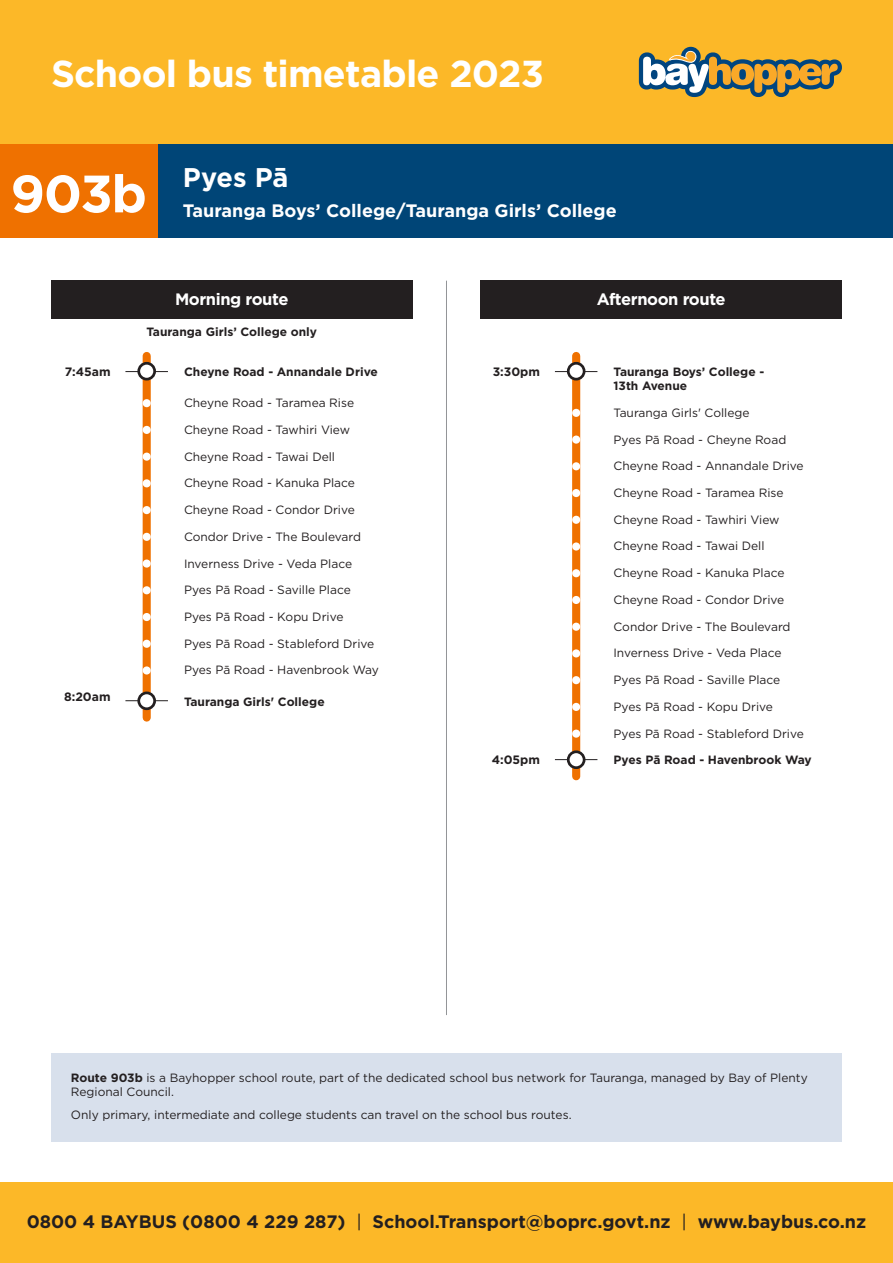
<style>
.page{position:relative;width:893px;height:1263px;background:#fff}
.page>*{position:absolute;margin:0;border:0;box-sizing:border-box;transform-origin:0 0}
.t1{font:700 52.5px "Gotham";color:#fff}
.t2{font:700 37.5px "Gotham";letter-spacing:-.02em;color:#fff}
.t3{font:700 27px "Gotham";letter-spacing:-.005em;color:#fff}
.t4{font:700 18px "Gotham";color:#231f20}
.t5{font:700 18px "Gotham";color:#fff}
.t6{font:700 16.5px "Gotham";letter-spacing:-.025em;color:#fff}
.t7{font:700 12.15px "Gotham";color:#231f20}
.t8{font:12px/14.4px "Gotham";color:#231f20}
.t9{font:700 12px/14.4px "Gotham";color:#231f20}
.s1{font-weight:700}
.s2{font-weight:400}
</style>
<div class="page">
<hr style="left:125px;top:700px;width:43px;height:1px;background:#231f20">
<hr style="left:555px;top:759px;width:42px;height:1px;background:#231f20">
<hr style="left:125px;top:371px;width:43px;height:1px;background:#231f20">
<div style="left:0;top:0;width:893px;height:145px;background:#fcb828"></div>
<div style="left:0;top:1182px;width:893px;height:81px;background:#fcb828"></div>
<div style="left:0;top:145px;width:893px;height:93px;background:#004577"></div>
<div style="left:0;top:145px;width:157px;height:93px;background:#ef7100"></div>
<svg style="left:639px;top:47px;width:203px;height:50px"></svg>
<div style="left:143px;top:356px;width:8px;height:362px;background:#ef7100"></div>
<div style="left:139px;top:363px;width:16px;height:16px;background:#fff;border-radius:50%"></div>
<div style="left:137px;top:362px;width:19px;height:18px;border:3px solid #231f20;border-radius:50%"></div>
<div style="left:143px;top:399px;width:8px;height:8px;background:#fff;border-radius:50%"></div>
<div style="left:143px;top:426px;width:8px;height:8px;background:#fff;border-radius:50%"></div>
<div style="left:143px;top:453px;width:8px;height:8px;background:#fff;border-radius:50%"></div>
<div style="left:143px;top:479px;width:8px;height:8px;background:#fff;border-radius:50%"></div>
<div style="left:143px;top:506px;width:8px;height:8px;background:#fff;border-radius:50%"></div>
<div style="left:143px;top:533px;width:8px;height:8px;background:#fff;border-radius:50%"></div>
<div style="left:143px;top:559px;width:8px;height:9px;background:#fff;border-radius:50%"></div>
<div style="left:143px;top:586px;width:8px;height:8px;background:#fff;border-radius:50%"></div>
<div style="left:143px;top:613px;width:8px;height:8px;background:#fff;border-radius:50%"></div>
<div style="left:143px;top:640px;width:8px;height:8px;background:#fff;border-radius:50%"></div>
<div style="left:143px;top:666px;width:8px;height:8px;background:#fff;border-radius:50%"></div>
<div style="left:139px;top:693px;width:16px;height:16px;background:#fff;border-radius:50%"></div>
<div style="left:137px;top:691px;width:19px;height:19px;border:3px solid #231f20;border-radius:50%"></div>
<hr style="left:446px;top:281px;width:1px;height:734px;background:#939598">
<div style="left:51px;top:281px;width:361px;height:38px;background:#231f20"></div>
<div style="left:480px;top:281px;width:362px;height:38px;background:#231f20"></div>
<hr style="left:555px;top:371px;width:42px;height:1px;background:#231f20">
<div style="left:572px;top:356px;width:8px;height:420px;background:#ef7100"></div>
<div style="left:568px;top:363px;width:16px;height:16px;background:#fff;border-radius:50%"></div>
<div style="left:567px;top:362px;width:18px;height:18px;border:3px solid #231f20;border-radius:50%"></div>
<div style="left:572px;top:409px;width:8px;height:8px;background:#fff;border-radius:50%"></div>
<div style="left:572px;top:435px;width:8px;height:9px;background:#fff;border-radius:50%"></div>
<div style="left:572px;top:462px;width:8px;height:8px;background:#fff;border-radius:50%"></div>
<div style="left:572px;top:489px;width:8px;height:8px;background:#fff;border-radius:50%"></div>
<div style="left:572px;top:516px;width:8px;height:8px;background:#fff;border-radius:50%"></div>
<div style="left:572px;top:542px;width:8px;height:9px;background:#fff;border-radius:50%"></div>
<div style="left:572px;top:569px;width:8px;height:8px;background:#fff;border-radius:50%"></div>
<div style="left:572px;top:596px;width:8px;height:8px;background:#fff;border-radius:50%"></div>
<div style="left:572px;top:623px;width:8px;height:8px;background:#fff;border-radius:50%"></div>
<div style="left:572px;top:649px;width:8px;height:8px;background:#fff;border-radius:50%"></div>
<div style="left:572px;top:676px;width:8px;height:8px;background:#fff;border-radius:50%"></div>
<div style="left:572px;top:703px;width:8px;height:8px;background:#fff;border-radius:50%"></div>
<div style="left:572px;top:729px;width:8px;height:9px;background:#fff;border-radius:50%"></div>
<div style="left:568px;top:752px;width:16px;height:16px;background:#fff;border-radius:50%"></div>
<div style="left:567px;top:750px;width:18px;height:19px;border:3px solid #231f20;border-radius:50%"></div>
<div style="left:51px;top:1053px;width:791px;height:88px;background:#d8e0ec"></div>
<p class="t2" style="left:51px;top:49px;width:495px">School bus timetable 2023</p>
<p class="t1" style="left:10px;top:159px;width:138px">903b</p>
<p class="t3" style="left:183px;top:160px;width:107px">Pyes Pā</p>
<p class="t5" style="left:183px;top:199px;width:435px">Tauranga Boys’ College/Tauranga Girls’ College</p>
<p class="t6" style="left:175px;top:288px;width:115px">Morning route</p>
<p class="t6" style="left:597px;top:288px;width:130px">Afternoon route</p>
<p class="t9" style="left:146px;top:324px;width:172px">Tauranga Girls’ College only</p>
<p class="t7" style="left:65px;top:364px;width:47px">7:45am</p>
<p class="t9" style="left:184px;top:364px;width:195px">Cheyne Road - Annandale Drive</p>
<p class="t8" style="left:184px;top:395px;width:172px">Cheyne Road - Taramea Rise</p>
<p class="t8" style="left:184px;top:422px;width:168px">Cheyne Road - Tawhiri View</p>
<p class="t8" style="left:184px;top:449px;width:153px">Cheyne Road - Tawai Dell</p>
<p class="t8" style="left:184px;top:476px;width:172px">Cheyne Road - Kanuka Place</p>
<p class="t8" style="left:184px;top:502px;width:172px">Cheyne Road - Condor Drive</p>
<p class="t8" style="left:184px;top:529px;width:179px">Condor Drive - The Boulevard</p>
<p class="t8" style="left:184px;top:556px;width:170px">Inverness Drive - Veda Place</p>
<p class="t8" style="left:184px;top:583px;width:168px">Pyes Pā Road - Saville Place</p>
<p class="t8" style="left:184px;top:609px;width:161px">Pyes Pā Road - Kopu Drive</p>
<p class="t8" style="left:184px;top:636px;width:192px">Pyes Pā Road - Stableford Drive</p>
<p class="t8" style="left:184px;top:663px;width:197px">Pyes Pā Road - Havenbrook Way</p>
<p class="t7" style="left:64px;top:689px;width:48px">8:20am</p>
<p class="t9" style="left:184px;top:694px;width:142px">Tauranga Girls' College</p>
<p class="t7" style="left:493px;top:364px;width:49px">3:30pm</p>
<p class="t9" style="left:613px;top:364px;width:152px">Tauranga Boys’ College -<br>13th Avenue</p>
<p class="t8" style="left:613px;top:405px;width:138px">Tauranga Girls' College</p>
<p class="t8" style="left:613px;top:432px;width:174px">Pyes Pā Road - Cheyne Road</p>
<p class="t8" style="left:613px;top:459px;width:192px">Cheyne Road - Annandale Drive</p>
<p class="t8" style="left:613px;top:485px;width:172px">Cheyne Road - Taramea Rise</p>
<p class="t8" style="left:613px;top:512px;width:168px">Cheyne Road - Tawhiri View</p>
<p class="t8" style="left:613px;top:539px;width:153px">Cheyne Road - Tawai Dell</p>
<p class="t8" style="left:613px;top:565px;width:172px">Cheyne Road - Kanuka Place</p>
<p class="t8" style="left:613px;top:592px;width:172px">Cheyne Road - Condor Drive</p>
<p class="t8" style="left:613px;top:619px;width:179px">Condor Drive - The Boulevard</p>
<p class="t8" style="left:613px;top:646px;width:170px">Inverness Drive - Veda Place</p>
<p class="t8" style="left:613px;top:672px;width:168px">Pyes Pā Road - Saville Place</p>
<p class="t8" style="left:613px;top:699px;width:161px">Pyes Pā Road - Kopu Drive</p>
<p class="t8" style="left:613px;top:726px;width:192px">Pyes Pā Road - Stableford Drive</p>
<p class="t7" style="left:492px;top:752px;width:50px">4:05pm</p>
<p class="t9" style="left:613px;top:753px;width:200px">Pyes Pā Road - Havenbrook Way</p>
<p class="t8" style="left:71px;top:1070px;width:738px"><span class="s1">Route 903b</span> is a Bayhopper school route, part of the dedicated school bus network for Tauranga, managed by Bay of Plenty<br>Regional Council.</p>
<p class="t8" style="left:71px;top:1107px;width:502px">Only primary, intermediate and college students can travel on the school bus routes.</p>
<p class="t4" style="left:27px;top:1210px;width:841px">0800 4 BAYBUS (0800 4 229 287) <span class="s2">|</span> School.Transport@boprc.govt.nz <span class="s2">|</span> www.baybus.co.nz</p>
</div>
